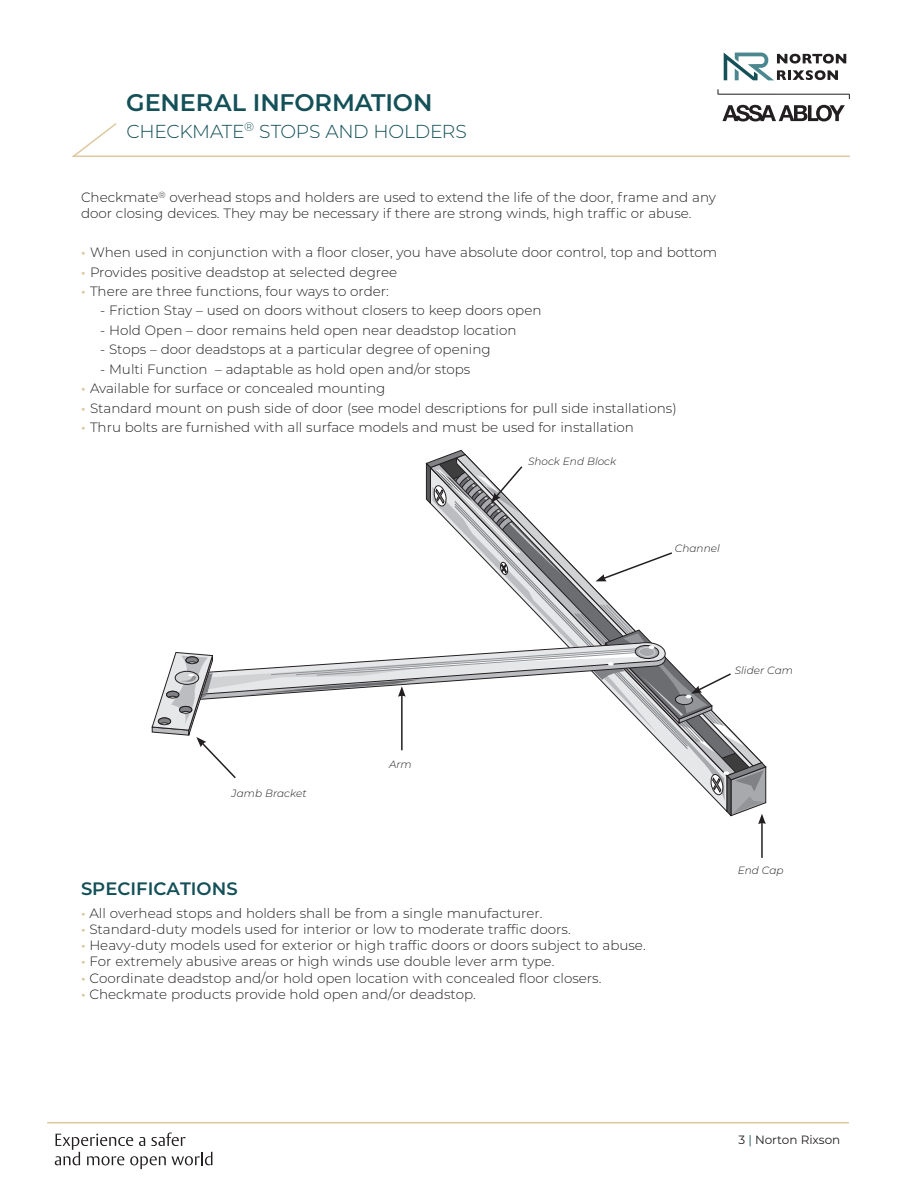
<style>
.page{position:relative;width:918px;height:1188px;background:#fff}
.page>*{position:absolute;margin:0;border:0;box-sizing:border-box;transform-origin:0 0}
.Lead_copy{font:600 24px "Montserrat";letter-spacing:-.005em;color:#135057}
.t1{font:300 18.75px "Montserrat";letter-spacing:-.01em;color:#135057}
.Headline_-_2018{font:600 18px "Montserrat";color:#135057}
.t2{font:300 13.5px/16.2px "Montserrat";color:#231f20}
.t3{font:12px "Montserrat";color:#231f20}
.t4{font:italic 300 10.5px "Montserrat";color:#231f20}
.s1{font-weight:600;color:#ddc8a2}
.s2{color:#135057}
</style>
<div class="page">
<svg style="left:55px;top:1132px;width:157px;height:37px"></svg>
<svg style="left:717px;top:89px;width:133px;height:10px"></svg>
<svg style="left:71px;top:105px;width:779px;height:52px"></svg>
<svg style="left:724px;top:53px;width:122px;height:27px"></svg>
<hr style="left:47px;top:1122px;width:802px;height:1px;background:#ddc8a2">
<svg style="left:498px;top:554px;width:112px;height:50px"></svg>
<svg style="left:425px;top:449px;width:137px;height:126px"></svg>
<div style="left:527px;top:453px;width:145px;height:32px;background:#fff"></div>
<svg style="left:596px;top:552px;width:76px;height:29px"></svg>
<hr style="left:761px;top:822px;width:2px;height:36px;background:#231f20">
<svg style="left:151px;top:604px;width:616px;height:220px"></svg>
<div style="left:230px;top:785px;width:96px;height:31px;background:#fff"></div>
<p class="Lead_copy" style="left:126px;top:85px;width:308px">GENERAL INFORMATION</p>
<h2 class="t1" style="left:127px;top:118px;width:342px">CHECKMATE<sup>®</sup> STOPS AND HOLDERS</h2>
<p class="t2" style="left:81px;top:189px;width:637px">Checkmate<sup>®</sup> overhead stops and holders are used to extend the life of the door, frame and any door closing devices. They may be necessary if there are strong winds, high traffic or abuse.</p>
<p class="t2" style="left:81px;top:244px;width:638px"><span class="s1">•</span> When used in conjunction with a floor closer, you have absolute door control, top and bottom</p>
<p class="t2" style="left:81px;top:263px;width:318px"><span class="s1">•</span> Provides positive deadstop at selected degree</p>
<p class="t2" style="left:81px;top:283px;width:309px"><span class="s1">•</span> There are three functions, four ways to order:</p>
<p class="t2" style="left:100px;top:302px;width:443px">- Friction Stay – used on doors without closers to keep doors open</p>
<p class="t2" style="left:100px;top:322px;width:418px">- Hold Open – door remains held open near deadstop location</p>
<p class="t2" style="left:100px;top:341px;width:392px">- Stops – door deadstops at a particular degree of opening</p>
<p class="t2" style="left:100px;top:360px;width:372px">- Multi Function – adaptable as hold open and/or stops</p>
<p class="t2" style="left:81px;top:380px;width:306px"><span class="s1">•</span> Available for surface or concealed mounting</p>
<p class="t2" style="left:81px;top:399px;width:597px"><span class="s1">•</span> Standard mount on push side of door (see model descriptions for pull side installations)</p>
<p class="t2" style="left:81px;top:419px;width:555px"><span class="s1">•</span> Thru bolts are furnished with all surface models and must be used for installation</p>
<p class="t4" style="left:528px;top:454px;width:89px">Shock End Block</p>
<p class="t4" style="left:675px;top:541px;width:46px">Channel</p>
<p class="t4" style="left:232px;top:786px;width:76px">Jamb Bracket</p>
<p class="t4" style="left:389px;top:757px;width:24px">Arm</p>
<p class="Headline_-_2018" style="left:81px;top:876px;width:158px">SPECIFICATIONS</p>
<p class="t2" style="left:81px;top:905px;width:463px"><span class="s1">•</span> All overhead stops and holders shall be from a single manufacturer.</p>
<p class="t2" style="left:81px;top:921px;width:491px"><span class="s1">•</span> Standard-duty models used for interior or low to moderate traffic doors.</p>
<p class="t2" style="left:81px;top:937px;width:566px"><span class="s1">•</span> Heavy-duty models used for exterior or high traffic doors or doors subject to abuse.</p>
<p class="t2" style="left:81px;top:953px;width:475px"><span class="s1">•</span> For extremely abusive areas or high winds use double lever arm type.</p>
<p class="t2" style="left:81px;top:969px;width:522px"><span class="s1">•</span> Coordinate deadstop and/or hold open location with concealed floor closers.</p>
<p class="t2" style="left:81px;top:986px;width:397px"><span class="s1">•</span> Checkmate products provide hold open and/or deadstop.</p>
<p class="t4" style="left:735px;top:663px;width:60px">Slider Cam</p>
<p class="t4" style="left:738px;top:863px;width:47px">End Cap</p>
<p class="t3" style="left:738px;top:1132px;width:104px">3 <span class="s2">|</span> Norton Rixson</p>
</div>
